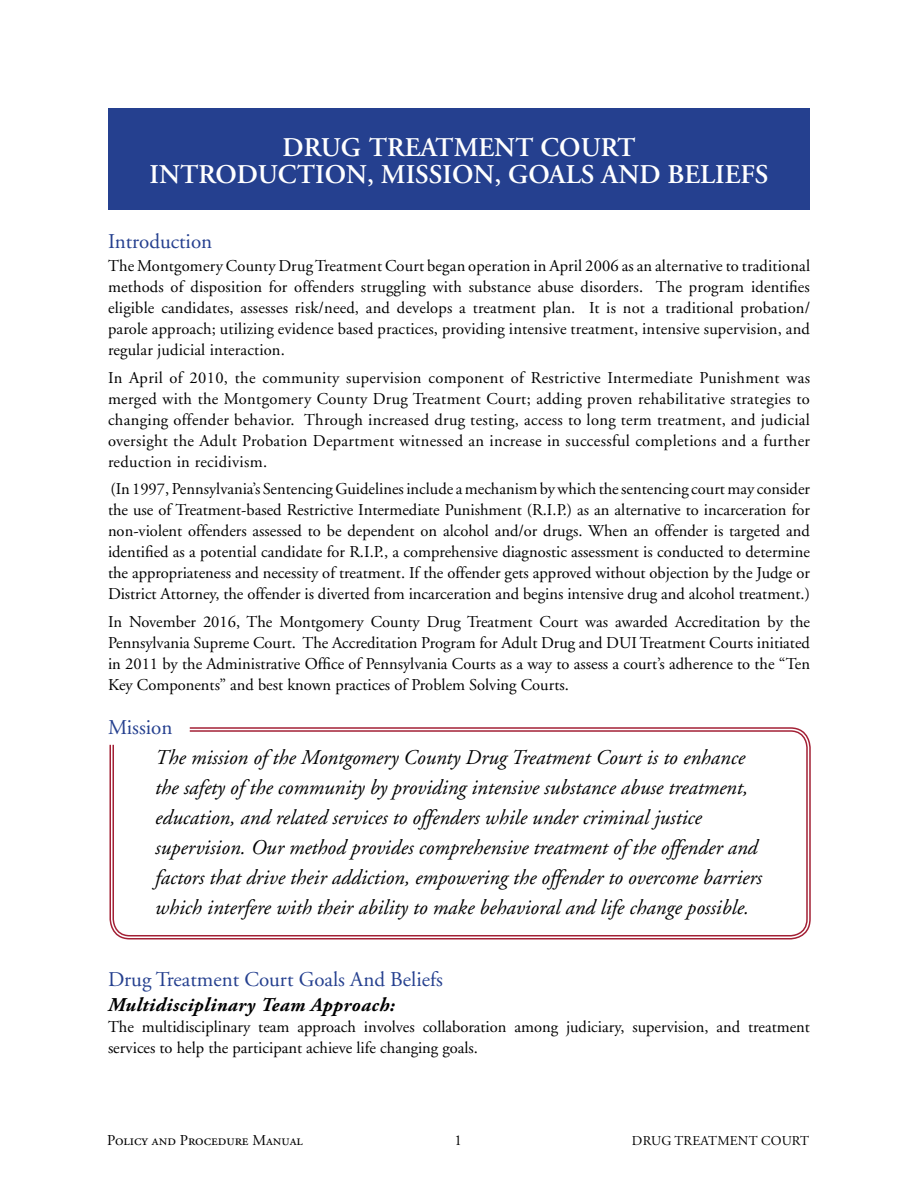
<style>
.page{position:relative;width:918px;height:1188px;background:#fff}
.page>*{position:absolute;margin:0;border:0;box-sizing:border-box;transform-origin:0 0}
.t1{font:600 27px/27px "Adobe Garamond";color:#fff;text-align:center}
.t2{font:italic 21px/30px "Adobe Garamond";color:#000}
.t3{font:21px "Adobe Garamond";color:#25408f}
.t4{font:italic 700 19.5px "Adobe Garamond Pro";letter-spacing:.025em;color:#000}
.t5{font:16.5px/21px "Adobe Garamond";color:#000;text-align:justify}
.t6{font:15px "Adobe Garamond Pro";color:#000}
.t7{font:13.5px "Adobe Garamond Pro";letter-spacing:.015em;color:#000}
</style>
<div class="page">
<div style="left:108px;top:108px;width:702px;height:102px;background:#25408f"></div>
<svg style="left:109px;top:727px;width:702px;height:213px"></svg>
<h1 class="t1" style="left:150px;top:135px;width:620px">DRUG TREATMENT COURT<br>INTRODUCTION, MISSION, GOALS AND BELIEFS</h1>
<p class="t3" style="left:108px;top:230px;width:106px">Introduction</p>
<p class="t5" style="left:108px;top:256px;width:704px">The Montgomery County Drug Treatment Court began operation in April 2006 as an alternative to traditional methods of disposition for offenders struggling with substance abuse disorders. The program identifies eligible candidates, assesses risk/need, and develops a treatment plan. It is not a traditional probation/ parole approach; utilizing evidence based practices, providing intensive treatment, intensive supervision, and regular judicial interaction.</p>
<p class="t5" style="left:108px;top:367px;width:704px">In April of 2010, the community supervision component of Restrictive Intermediate Punishment was merged with the Montgomery County Drug Treatment Court; adding proven rehabilitative strategies to changing offender behavior. Through increased drug testing, access to long term treatment, and judicial oversight the Adult Probation Department witnessed an increase in successful completions and a further reduction in recidivism.</p>
<p class="t5" style="left:108px;top:479px;width:704px">(In 1997, Pennsylvania’s Sentencing Guidelines include a mechanism by which the sentencing court may consider the use of Treatment-based Restrictive Intermediate Punishment (R.I.P.) as an alternative to incarceration for non-violent offenders assessed to be dependent on alcohol and/or drugs. When an offender is targeted and identified as a potential candidate for R.I.P., a comprehensive diagnostic assessment is conducted to determine the appropriateness and necessity of treatment. If the offender gets approved without objection by the Judge or District Attorney, the offender is diverted from incarceration and begins intensive drug and alcohol treatment.)</p>
<p class="t5" style="left:108px;top:612px;width:704px">In November 2016, The Montgomery County Drug Treatment Court was awarded Accreditation by the Pennsylvania Supreme Court. The Accreditation Program for Adult Drug and DUI Treatment Courts initiated in 2011 by the Administrative Office of Pennsylvania Courts as a way to assess a court’s adherence to the “Ten Key Components” and best known practices of Problem Solving Courts.</p>
<p class="t3" style="left:108px;top:717px;width:66px">Mission</p>
<p class="t2" style="left:155px;top:743px;width:608px">The mission of the Montgomery County Drug Treatment Court is to enhance the safety of the community by providing intensive substance abuse treatment, education, and related services to offenders while under criminal justice supervision. Our method provides comprehensive treatment of the offender and factors that drive their addiction, empowering the offender to overcome barriers which interfere with their ability to make behavioral and life change possible.</p>
<p class="t3" style="left:108px;top:968px;width:336px">Drug Treatment Court Goals And Beliefs</p>
<p class="t4" style="left:108px;top:994px;width:288px">Multidisciplinary Team Approach:</p>
<p class="t5" style="left:108px;top:1017px;width:703px">The multidisciplinary team approach involves collaboration among judiciary, supervision, and treatment services to help the participant achieve life changing goals.</p>
<p class="t6" style="left:107px;top:1131px;width:197px">Policy and Procedure Manual</p>
<p class="t6" style="left:455px;top:1131px;width:9px">1</p>
<p class="t7" style="left:632px;top:1132px;width:179px">DRUG TREATMENT COURT</p>
</div>
